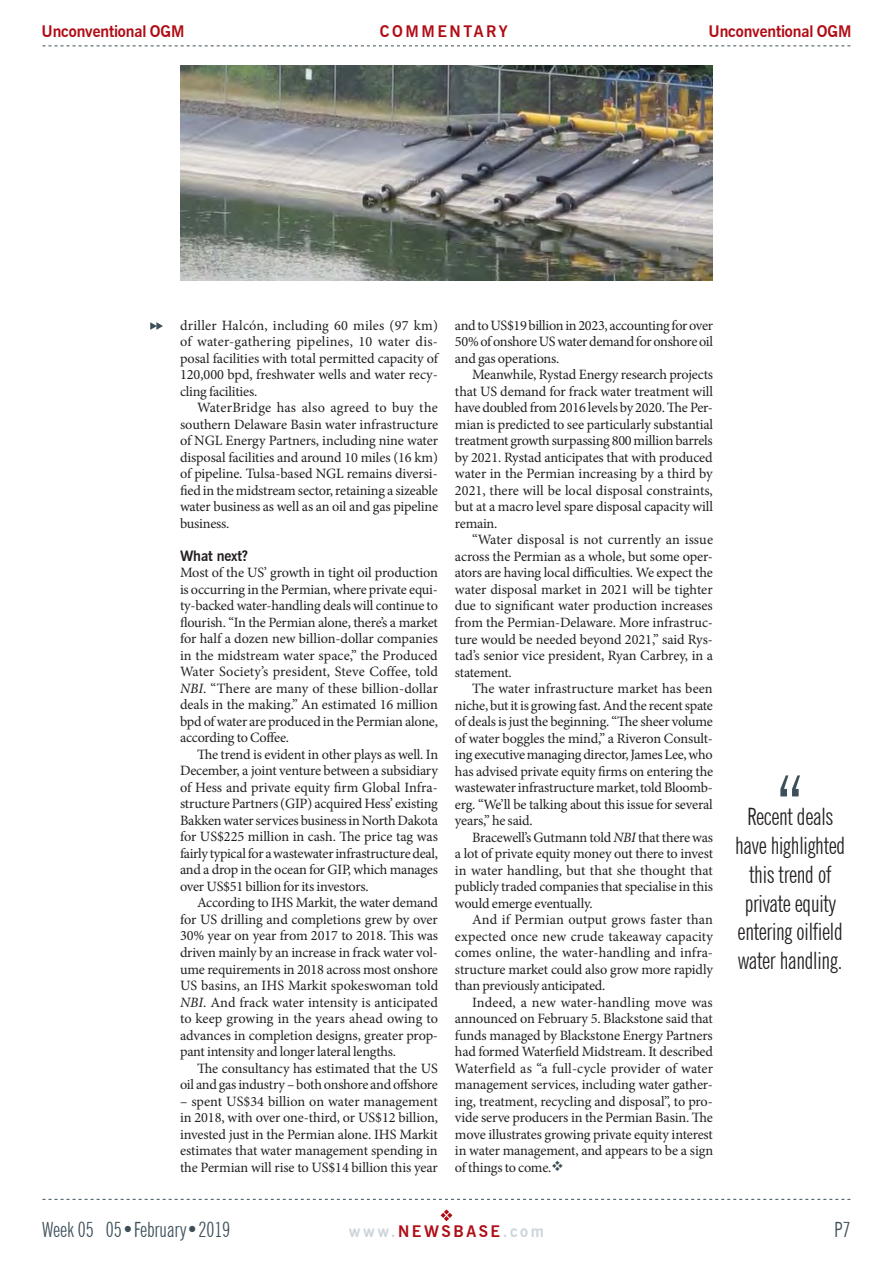
<style>
.page{position:relative;width:893px;height:1263px;background:#fff}
.page>*{position:absolute;margin:0;border:0;box-sizing:border-box;transform-origin:0 0}
.quote{font:extra-condensed 24px/28.8px "News Gothic BT";letter-spacing:-.01em;color:#231f20;text-align:center}
.t1{font:extra-condensed 21px "News Gothic BT";color:#3d4f59}
.page_top__not_conten{font:700 15.9px "News Gothic BT";letter-spacing:-.01em;color:#b00d15}
.t2{font:700 15.9px "News Gothic BT";letter-spacing:.16em;color:#cdd5db}
.page_top__not_conten-2{font:700 15.9px "News Gothic BT";letter-spacing:.16em;color:#b00d15}
.Body_indent{font:14.25px/16.5px "Minion Pro";letter-spacing:-.015em;color:#231f20;text-align:justify}
.Body_no_indent{font:14.25px/16.5px "Minion Pro";letter-spacing:-.015em;color:#231f20;text-align:justify}
.Cross_head{font:700 14.25px "News Gothic BT";letter-spacing:-.01em;color:#231f20}
.s1{font-style:italic}
.s2{color:#3d4f59}
.s3{color:#b00d15}
</style>
<div class="page">
<svg style="left:43px;top:1199px;width:807px;height:1px"></svg>
<svg style="left:441px;top:1209px;width:11px;height:12px"></svg>
<svg style="left:43px;top:45px;width:807px;height:1px"></svg>
<svg style="left:150px;top:322px;width:13px;height:8px"></svg>
<svg style="left:780px;top:775px;width:20px;height:21px"></svg>
<img style="left:180px;top:66px;width:533px;height:214px">
<p class="page_top__not_conten" style="left:42px;top:22px;width:144px">Unconventional OGM</p>
<p class="page_top__not_conten" style="left:709px;top:22px;width:144px">Unconventional OGM</p>
<p class="page_top__not_conten-2" style="left:380px;top:22px;width:130px">COMMENTARY</p>
<p class="Body_indent" style="left:180px;top:317px;width:259px">driller Halcón, including 60 miles (97 km) of water-gathering pipelines, 10 water dis&shy;posal facilities with total permitted capacity of 120,000 bpd, freshwater wells and water recy&shy;cling facilities.</p>
<p class="Body_indent" style="left:180px;top:400px;width:260px;text-indent:17px">WaterBridge has also agreed to buy the southern Delaware Basin water infrastructure of NGL Energy Partners, including nine water disposal facilities and around 10 miles (16 km) of pipeline. Tulsa-based NGL remains diversi&shy;fied in the midstream sector, retaining a sizeable water business as well as an oil and gas pipeline business.</p>
<p class="Cross_head" style="left:180px;top:547px;width:70px">What next?</p>
<p class="Body_no_indent" style="left:180px;top:565px;width:260px">Most of the US’ growth in tight oil production is occurring in the Permian, where private equi&shy;ty-backed water-handling deals will continue to flourish. “In the Permian alone, there’s a market for half a dozen new billion-dollar companies in the midstream water space,” the Produced Water Society’s president, Steve Coffee, told <span class="s1">NBI</span>. “There are many of these billion-dollar deals in the making.” An estimated 16 million bpd of water are produced in the Permian alone, according to Coffee.</p>
<p class="Body_indent" style="left:180px;top:746px;width:260px;text-indent:17px">The trend is evident in other plays as well. In December, a joint venture between a subsidiary of Hess and private equity firm Global Infra&shy;structure Partners (GIP) acquired Hess’ existing Bakken water services business in North Dakota for US$225 million in cash. The price tag was fairly typical for a wastewater infrastructure deal, and a drop in the ocean for GIP, which manages over US$51 billion for its investors.</p>
<p class="Body_indent" style="left:180px;top:895px;width:260px;text-indent:17px">According to IHS Markit, the water demand for US drilling and completions grew by over 30% year on year from 2017 to 2018. This was driven mainly by an increase in frack water vol&shy;ume requirements in 2018 across most onshore US basins, an IHS Markit spokeswoman told <span class="s1">NBI</span>. And frack water intensity is anticipated to keep growing in the years ahead owing to advances in completion designs, greater prop&shy;pant intensity and longer lateral lengths.</p>
<p class="Body_indent" style="left:180px;top:1060px;width:259px;text-align:right">The consultancy has estimated that the US oil and gas industry – both onshore and offshore</p>
<p class="Body_indent" style="left:180px;top:1093px;width:259px">– spent US$34 billion on water management in 2018, with over one-third, or US$12 billion, invested just in the Permian alone. IHS Markit estimates that water management spending in the Permian will rise to US$14 billion this year</p>
<p class="Body_indent" style="left:455px;top:317px;width:260px">and to US$19 billion in 2023, accounting for over 50% of onshore US water demand for onshore oil and gas operations.</p>
<p class="Body_indent" style="left:455px;top:367px;width:260px;text-indent:17px">Meanwhile, Rystad Energy research projects that US demand for frack water treatment will have doubled from 2016 levels by 2020. The Per&shy;mian is predicted to see particularly substantial treatment growth surpassing 800 million barrels by 2021. Rystad anticipates that with produced water in the Permian increasing by a third by 2021, there will be local disposal constraints, but at a macro level spare disposal capacity will remain.</p>
<p class="Body_indent" style="left:455px;top:532px;width:260px;text-indent:17px">“Water disposal is not currently an issue across the Permian as a whole, but some oper&shy;ators are having local difficulties. We expect the water disposal market in 2021 will be tighter due to significant water production increases from the Permian-Delaware. More infrastruc&shy;ture would be needed beyond 2021,” said Rys&shy;tad’s senior vice president, Ryan Carbrey, in a statement.</p>
<p class="Body_indent" style="left:455px;top:680px;width:260px;text-indent:17px">The water infrastructure market has been niche, but it is growing fast. And the recent spate of deals is just the beginning. “The sheer volume of water boggles the mind,” a Riveron Consult&shy;ing executive managing director, James Lee, who has advised private equity firms on entering the wastewater infrastructure market, told Bloomb&shy;erg. “We’ll be talking about this issue for several years,” he said.</p>
<p class="Body_indent" style="left:455px;top:829px;width:260px;text-indent:17px">Bracewell’s Gutmann told <span class="s1">NBI</span> that there was a lot of private equity money out there to invest in water handling, but that she thought that publicly traded companies that specialise in this would emerge eventually.</p>
<p class="Body_indent" style="left:455px;top:911px;width:259px;text-indent:17px">And if Permian output grows faster than expected once new crude takeaway capacity comes online, the water-handling and infra&shy;structure market could also grow more rapidly than previously anticipated.</p>
<p class="Body_indent" style="left:455px;top:994px;width:260px;text-indent:17px">Indeed, a new water-handling move was announced on February 5. Blackstone said that funds managed by Blackstone Energy Partners had formed Waterfield Midstream. It described Waterfield as “a full-cycle provider of water management services, including water gather&shy;ing, treatment, recycling and disposal”, to pro&shy;vide serve producers in the Permian Basin. The move illustrates growing private equity interest in water management, and appears to be a sign of things to come.<span class="s2">❖</span></p>
<p class="quote" style="left:735px;top:802px;width:111px">Recent deals have highlighted this trend of private equity entering oilfield water handling.</p>
<h2 class="t1" style="left:43px;top:1217px;width:189px">Week 05 05•February•2019</h2>
<p class="t2" style="left:349px;top:1222px;width:197px">www.<span class="s3">NEWSBASE</span>.com</p>
<h2 class="t1" style="left:835px;top:1217px;width:17px">P7</h2>
</div>
